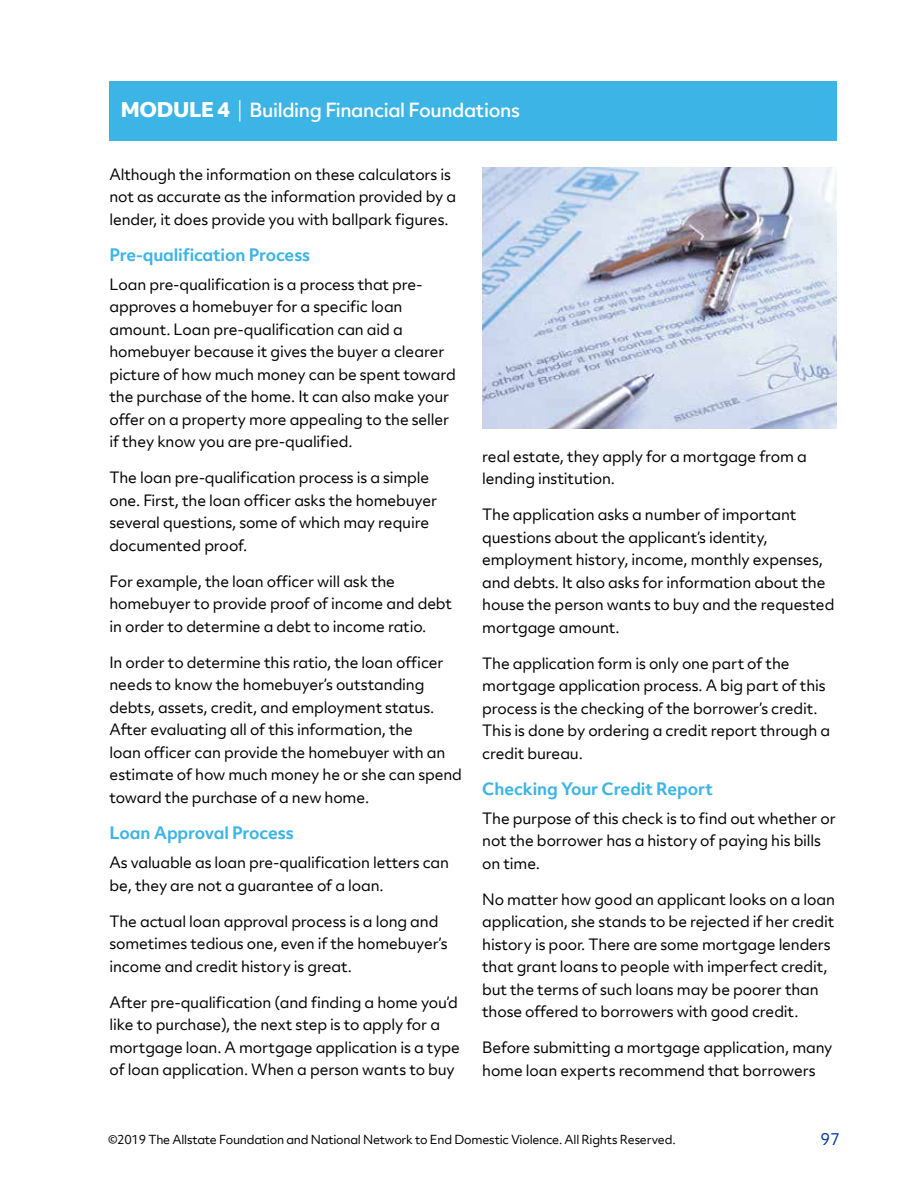
<style>
.page{position:relative;width:918px;height:1188px;background:#fff}
.page>*{position:absolute;margin:0;border:0;box-sizing:border-box;transform-origin:0 0}
.t1{font:500 18.75px "Allstate Objektiv";letter-spacing:-.02em;color:#fff}
.t2{font:700 16.5px "Allstate Objektiv";letter-spacing:-.01em;color:#3cb4e5}
.t3{font:15.75px "Allstate Objektiv";color:#0033a0}
.t4{font:15px/22.5px "Allstate Objektiv";letter-spacing:-.01em;color:#000}
.t5{font:12px "Allstate Objektiv";letter-spacing:-.02em;color:#000}
.s1{font-weight:800;font-size:19.5px}
.s2{font-weight:300;font-size:19.5px}
</style>
<div class="page">
<div style="left:110px;top:81px;width:727px;height:59px;background:#3cb4e5"></div>
<img style="left:482px;top:167px;width:355px;height:262px">
<p class="t1" style="left:121px;top:97px;width:400px"><span class="s1">MODULE 4</span> <span class="s2">|</span> Building Financial Foundations</p>
<p class="t4" style="left:110px;top:163px;width:348px">Although the information on these calculators is not as accurate as the information provided by a lender, it does provide you with ballpark figures.</p>
<p class="t2" style="left:110px;top:243px;width:202px">Pre-qualification Process</p>
<p class="t4" style="left:110px;top:273px;width:348px">Loan pre-qualification is a process that pre&shy;approves a homebuyer for a specific loan amount. Loan pre-qualification can aid a homebuyer because it gives the buyer a clearer picture of how much money can be spent toward the purchase of the home. It can also make your offer on a property more appealing to the seller if they know you are pre-qualified.</p>
<p class="t4" style="left:110px;top:466px;width:329px">The loan pre-qualification process is a simple one. First, the loan officer asks the homebuyer several questions, some of which may require documented proof.</p>
<p class="t4" style="left:110px;top:570px;width:344px">For example, the loan officer will ask the homebuyer to provide proof of income and debt in order to determine a debt to income ratio.</p>
<p class="t4" style="left:110px;top:651px;width:354px">In order to determine this ratio, the loan officer needs to know the homebuyer’s outstanding debts, assets, credit, and employment status.<br>After evaluating all of this information, the<br>loan officer can provide the homebuyer with an estimate of how much money he or she can spend toward the purchase of a new home.</p>
<p class="t2" style="left:110px;top:821px;width:186px">Loan Approval Process</p>
<p class="t4" style="left:110px;top:851px;width:341px">As valuable as loan pre-qualification letters can be, they are not a guarantee of a loan.</p>
<p class="t4" style="left:110px;top:910px;width:340px">The actual loan approval process is a long and sometimes tedious one, even if the homebuyer’s income and credit history is great.</p>
<p class="t4" style="left:110px;top:991px;width:352px">After pre-qualification (and finding a home you’d like to purchase), the next step is to apply for a mortgage loan. A mortgage application is a type of loan application. When a person wants to buy</p>
<p class="t4" style="left:482px;top:445px;width:326px">real estate, they apply for a mortgage from a lending institution.</p>
<p class="t4" style="left:482px;top:503px;width:354px">The application asks a number of important questions about the applicant’s identity, employment history, income, monthly expenses, and debts. It also asks for information about the house the person wants to buy and the requested mortgage amount.</p>
<p class="t4" style="left:482px;top:652px;width:350px">The application form is only one part of the mortgage application process. A big part of this process is the checking of the borrower’s credit.<br>This is done by ordering a credit report through a credit bureau.</p>
<p class="t2" style="left:482px;top:777px;width:232px">Checking Your Credit Report</p>
<p class="t4" style="left:482px;top:807px;width:355px">The purpose of this check is to find out whether or not the borrower has a history of paying his bills on time.</p>
<p class="t4" style="left:482px;top:888px;width:354px">No matter how good an applicant looks on a loan application, she stands to be rejected if her credit history is poor. There are some mortgage lenders that grant loans to people with imperfect credit, but the terms of such loans may be poorer than those offered to borrowers with good credit.</p>
<p class="t4" style="left:482px;top:1036px;width:352px">Before submitting a mortgage application, many home loan experts recommend that borrowers</p>
<p class="t5" style="left:108px;top:1131px;width:569px">©2019 The Allstate Foundation and National Network to End Domestic Violence. All Rights Reserved.</p>
<p class="t3" style="left:821px;top:1128px;width:21px">97</p>
</div>
